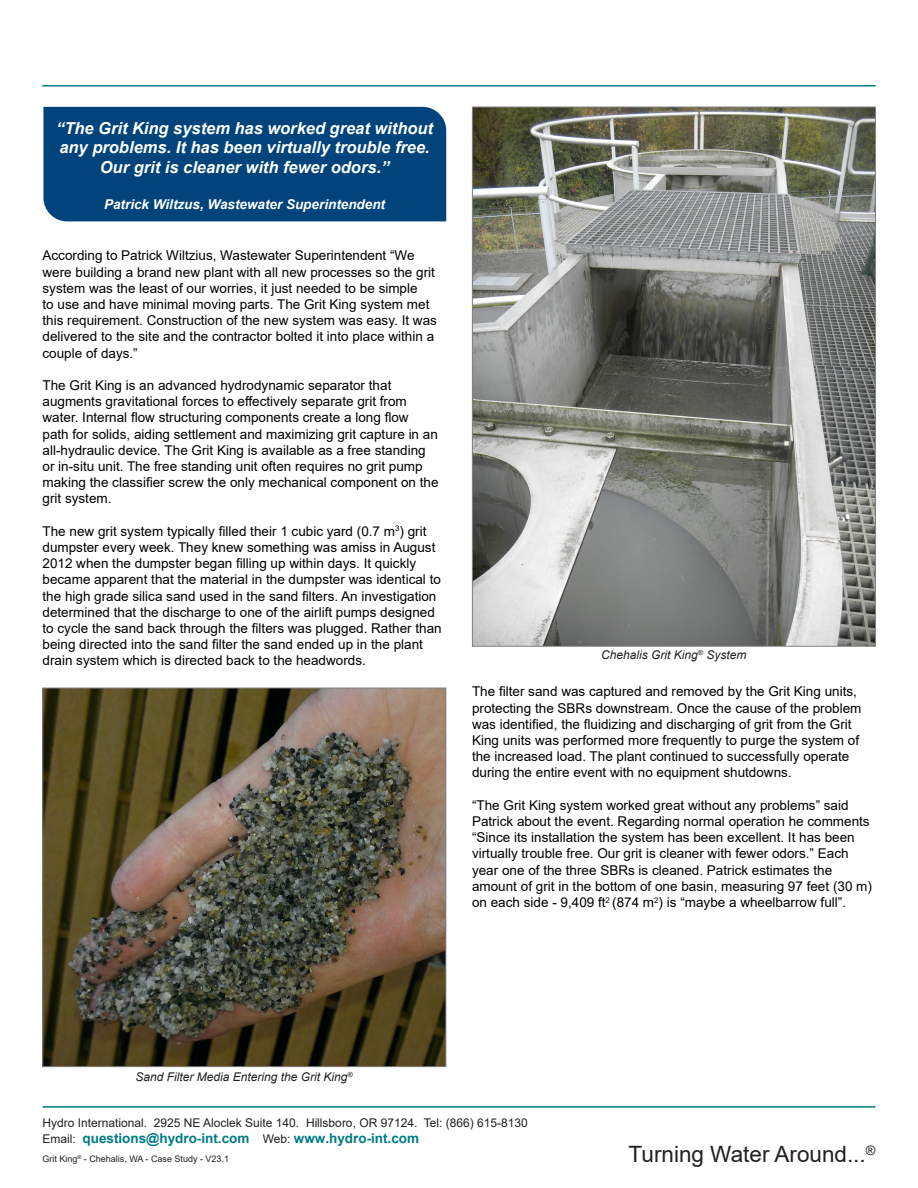
<style>
.page{position:relative;width:918px;height:1188px;background:#fff}
.page>*{position:absolute;margin:0;border:0;box-sizing:border-box;transform-origin:0 0}
.t1{font:22.5px "Arial";color:#231f20}
.t2{font:italic 700 16.5px/19.8px "Arial";color:#fff;text-align:center}
.Body_Text{font:13.5px/16.2px "Arial";color:#000}
.t3{font:700 13.5px "Arial";color:#007b85}
.t4{font:italic 700 13.5px "Arial";color:#fff}
.t5{font:12px "Arial";color:#231f20}
.t6{font:italic 12px "Arial";color:#231f20}
.t7{font:9px "Arial";color:#231f20}
.s1{font-weight:400;font-size:12px;color:#231f20}
</style>
<div class="page">
<hr style="left:43px;top:1106px;width:832px;height:2px;background:#007b85">
<hr style="left:42px;top:85px;width:834px;height:2px;background:#007b85">
<img style="left:45px;top:690px;width:399px;height:375px">
<div style="left:43px;top:688px;width:403px;height:379px;border:1px solid #828282"></div>
<img style="left:474px;top:109px;width:400px;height:535px">
<div style="left:43px;top:107px;width:403px;height:114px;background:#00447b"></div>
<p class="t2" style="left:56px;top:118px;width:378px">“The Grit King system has worked great without any problems. It has been virtually trouble free.<br>Our grit is cleaner with fewer odors.”</p>
<p class="t4" style="left:104px;top:196px;width:282px">Patrick Wiltzus, Wastewater Superintendent</p>
<p class="Body_Text" style="left:43px;top:247px;width:396px">According to Patrick Wiltzius, Wastewater Superintendent “We were building a brand new plant with all new processes so the grit system was the least of our worries, it just needed to be simple<br>to use and have minimal moving parts. The Grit King system met this requirement. Construction of the new system was easy. It was delivered to the site and the contractor bolted it into place within a couple of days.”</p>
<p class="Body_Text" style="left:43px;top:377px;width:398px">The Grit King is an advanced hydrodynamic separator that augments gravitational forces to effectively separate grit from water. Internal flow structuring components create a long flow<br>path for solids, aiding settlement and maximizing grit capture in an all-hydraulic device. The Grit King is available as a free standing or in-situ unit. The free standing unit often requires no grit pump making the classifier screw the only mechanical component on the grit system.</p>
<p class="Body_Text" style="left:43px;top:523px;width:401px">The new grit system typically filled their 1 cubic yard (0.7 m<sup>3</sup>) grit dumpster every week. They knew something was amiss in August 2012 when the dumpster began filling up within days. It quickly became apparent that the material in the dumpster was identical to the high grade silica sand used in the sand filters. An investigation determined that the discharge to one of the airlift pumps designed to cycle the sand back through the filters was plugged. Rather than being directed into the sand filter the sand ended up in the plant drain system which is directed back to the headwords.</p>
<p class="t6" style="left:601px;top:647px;width:147px">Chehalis Grit King<sup>®</sup> System</p>
<p class="Body_Text" style="left:472px;top:684px;width:391px">The filter sand was captured and removed by the Grit King units, protecting the SBRs downstream. Once the cause of the problem was identified, the fluidizing and discharging of grit from the Grit King units was performed more frequently to purge the system of the increased load. The plant continued to successfully operate during the entire event with no equipment shutdowns.</p>
<p class="Body_Text" style="left:472px;top:797px;width:401px">“The Grit King system worked great without any problems” said Patrick about the event. Regarding normal operation he comments “Since its installation the system has been excellent. It has been virtually trouble free. Our grit is cleaner with fewer odors.” Each year one of the three SBRs is cleaned. Patrick estimates the amount of grit in the bottom of one basin, measuring 97 feet (30 m) on each side - 9,409 ft<sup>2</sup> (874 m<sup>2</sup>) is “maybe a wheelbarrow full”.</p>
<p class="t6" style="left:135px;top:1069px;width:219px">Sand Filter Media Entering the Grit King<sup>®</sup></p>
<p class="t5" style="left:43px;top:1115px;width:487px">Hydro International. 2925 NE Aloclek Suite 140. Hillsboro, OR 97124. Tel: (866) 615-8130</p>
<p class="t3" style="left:43px;top:1129px;width:378px"><span class="s1">Email:</span> questions@hydro-int.com <span class="s1">Web:</span> www.hydro-int.com</p>
<p class="t7" style="left:43px;top:1153px;width:188px">Grit King<sup>®</sup> - Chehalis, WA - Case Study - V23.1</p>
<h1 class="t1" style="left:629px;top:1139px;width:248px">Turning Water Around...<sup>®</sup></h1>
</div>
